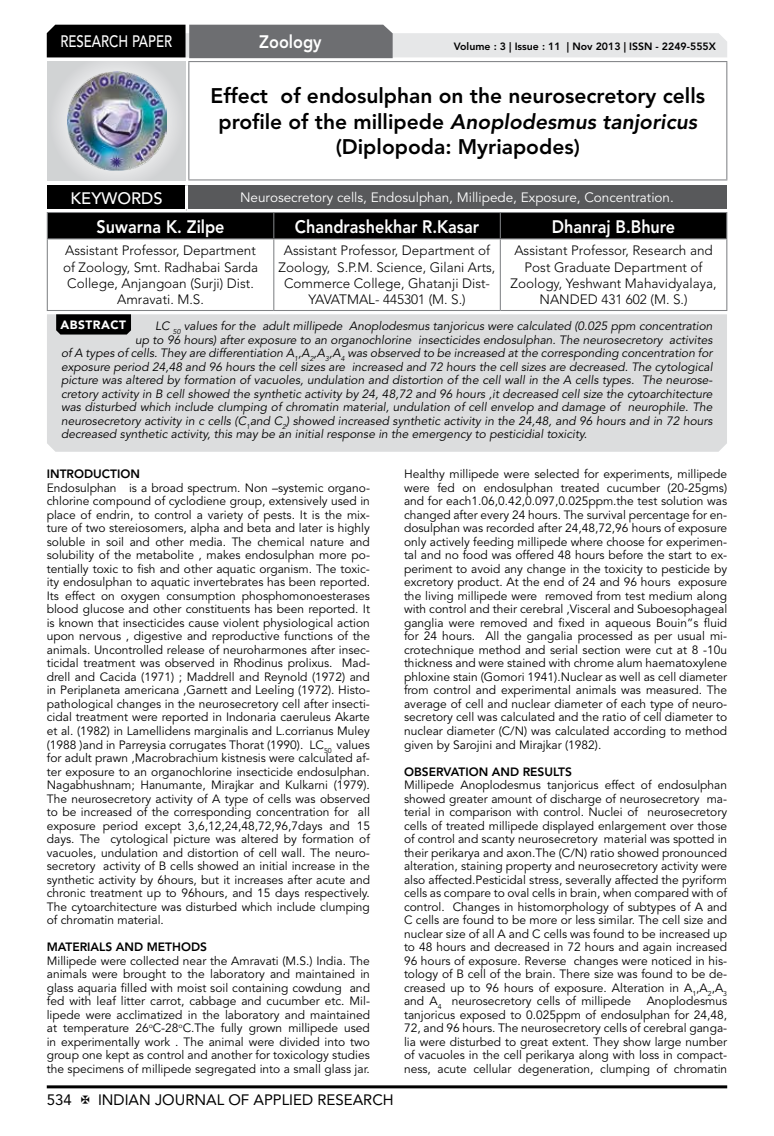
<style>
.page{position:relative;width:774px;height:1136px;background:#fff}
.page>*{position:absolute;margin:0;border:0;box-sizing:border-box;transform-origin:0 0}
.t1{font:800 21px/25.2px "Avenir LT Std";color:#000;text-align:center}
.t2{font:800 18px "Avenir LT Std";color:#fff;scale:.9 1}
.t3{font:500 16.5px "Avenir LT Std";color:#fff;scale:.8 1}
.t4{font:500 16.5px "Avenir LT Std";color:#fff}
.t5{font:15px "Avenir LT Std";color:#000}
.t6{font:300 13.5px/16.2px "Avenir LT Std";color:#000;text-align:center}
.t7{font:13.5px "Avenir LT Std";color:#fff}
.t8{font:12px/13.5px "Avenir LT Std";color:#000;text-align:justify}
.t9{font:italic 12px "Avenir LT Std";color:#000}
.t10{font:800 12px "Avenir LT Std";color:#000}
.t11{font:900 12px "Avenir LT Std";letter-spacing:.04em;color:#fff}
.t12{font:800 10.5px "Avenir LT Std";color:#000}
.s1{font-style:italic}
</style>
<div class="page">
<hr style="left:47px;top:1085px;width:680px;height:3px;background:#000">
<div style="left:48px;top:62px;width:137px;height:118px;background:linear-gradient(to right,#d9dadb,#d9dadb)"></div>
<img style="left:68px;top:71px;width:99px;height:100px">
<svg style="left:47px;top:25px;width:680px;height:33px;background:#979899"></svg>
<hr style="left:188px;top:61px;width:539px;height:1px;background:#808285">
<hr style="left:188px;top:62px;width:1px;height:117px;background:#808285">
<hr style="left:726px;top:62px;width:1px;height:117px;background:#808285">
<hr style="left:188px;top:179px;width:539px;height:1px;background:#808285">
<div style="left:47px;top:212px;width:680px;height:26px;background:#000"></div>
<hr style="left:47px;top:238px;width:227px;height:1px;background:#808285">
<hr style="left:47px;top:239px;width:1px;height:71px;background:#808285">
<hr style="left:274px;top:238px;width:226px;height:1px;background:#808285">
<hr style="left:273px;top:239px;width:1px;height:71px;background:#808285">
<hr style="left:500px;top:238px;width:227px;height:1px;background:#808285">
<hr style="left:500px;top:239px;width:1px;height:71px;background:#808285">
<hr style="left:726px;top:239px;width:1px;height:71px;background:#808285">
<hr style="left:47px;top:310px;width:227px;height:1px;background:#808285">
<hr style="left:274px;top:310px;width:226px;height:1px;background:#808285">
<hr style="left:500px;top:310px;width:227px;height:1px;background:#808285">
<div style="left:47px;top:185px;width:139px;height:25px;background:#000"></div>
<div style="left:186px;top:185px;width:541px;height:25px;background:#58595b"></div>
<hr style="left:185px;top:185px;width:3px;height:24px;background:#fff">
<hr style="left:47px;top:209px;width:139px;height:3px;background:#fff">
<hr style="left:186px;top:209px;width:541px;height:3px;background:#fff">
<div style="left:47px;top:314px;width:680px;height:137px;background:#dcddde"></div>
<svg style="left:56px;top:314px;width:75px;height:20px"></svg>
<h3 class="t3" style="left:60px;top:32px;width:139px">RESEARCH PAPER</h3>
<h2 class="t2" style="left:259px;top:31px;width:71px">Zoology</h2>
<p class="t12" style="left:454px;top:41px;width:264px">Volume : 3 | Issue : 11 | Nov 2013 | ISSN - 2249-555X</p>
<h1 class="t1" style="left:210px;top:84px;width:496px">Effect of endosulphan on the neurosecretory cells profile of the millipede <span class="s1">Anoplodesmus tanjoricus </span>(Diplopoda: Myriapodes)</h1>
<h3 class="t4" style="left:71px;top:189px;width:94px">KEYWORDS</h3>
<p class="t7" style="left:240px;top:189px;width:435px">Neurosecretory cells, Endosulphan, Millipede, Exposure, Concentration.</p>
<h2 class="t2" style="left:96px;top:215px;width:144px">Suwarna K. Zilpe</h2>
<h2 class="t2" style="left:295px;top:215px;width:206px">Chandrashekhar R.Kasar</h2>
<h2 class="t2" style="left:552px;top:215px;width:138px">Dhanraj B.Bhure</h2>
<p class="t6" style="left:63px;top:243px;width:196px">Assistant Professor, Department of Zoology, Smt. Radhabai Sarda<br>College, Anjangoan (Surji) Dist.<br>Amravati. M.S.</p>
<p class="t6" style="left:279px;top:243px;width:218px">Assistant Professor, Department of Zoology, S.P.M. Science, Gilani Arts, Commerce College, Ghatanji Dist-YAVATMAL- 445301 (M. S.)</p>
<p class="t6" style="left:511px;top:243px;width:207px">Assistant Professor, Research and<br>Post Graduate Department of<br>Zoology, Yeshwant Mahavidyalaya,<br>NANDED 431 602 (M. S.)</p>
<p class="t11" style="left:60px;top:318px;width:67px">ABSTRACT</p>
<p class="t9" style="left:155px;top:319px;width:559px">LC <sub>50</sub> values for the adult millipede Anoplodesmus tanjoricus were calculated (0.025 ppm concentration</p>
<p class="t9" style="left:135px;top:332px;width:579px">up to 96 hours) after exposure to an organochlorine insecticides endosulphan. The neurosecretory activites</p>
<p class="t9" style="left:61px;top:346px;width:653px">of A types of cells. They are differentiation A<sub>1</sub>,A<sub>2</sub>,A<sub>3</sub>,A<sub>4</sub> was observed to be increased at the corresponding concentration for</p>
<p class="t9" style="left:61px;top:359px;width:653px">exposure period 24,48 and 96 hours the cell sizes are increased and 72 hours the cell sizes are decreased. The cytological</p>
<p class="t9" style="left:61px;top:373px;width:653px">picture was altered by formation of vacuoles, undulation and distortion of the cell wall in the A cells types. The neurose-</p>
<p class="t9" style="left:61px;top:386px;width:653px">cretory activity in B cell showed the synthetic activity by 24, 48,72 and 96 hours ,it decreased cell size the cytoarchitecture</p>
<p class="t9" style="left:61px;top:400px;width:653px">was disturbed which include clumping of chromatin material, undulation of cell envelop and damage of neurophile. The</p>
<p class="t9" style="left:61px;top:413px;width:653px">neurosecretory activity in c cells (C<sub>1</sub>and C<sub>2</sub>) showed increased synthetic activity in the 24,48, and 96 hours and in 72 hours</p>
<p class="t9" style="left:61px;top:427px;width:527px">decreased synthetic activity, this may be an initial response in the emergency to pesticidial toxicity.</p>
<p class="t10" style="left:47px;top:467px;width:95px">INTRODUCTION</p>
<p class="t8" style="left:47px;top:481px;width:325px">Endosulphan is a broad spectrum. Non –systemic organo&shy;chlorine compound of cyclodiene group, extensively used in place of endrin, to control a variety of pests. It is the mix&shy;ture of two stereiosomers, alpha and beta and later is highly soluble in soil and other media. The chemical nature and solubility of the metabolite , makes endosulphan more po&shy;tentially toxic to fish and other aquatic organism. The toxic&shy;ity endosulphan to aquatic invertebrates has been reported.<br>Its effect on oxygen consumption phosphomonoesterases blood glucose and other constituents has been reported. It is known that insecticides cause violent physiological action upon nervous , digestive and reproductive functions of the animals. Uncontrolled release of neuroharmones after insec&shy;ticidal treatment was observed in Rhodinus prolixus. Mad&shy;drell and Cacida (1971) ; Maddrell and Reynold (1972) and in Periplaneta americana ,Garnett and Leeling (1972). Histo&shy;pathological changes in the neurosecretory cell after insecti&shy;cidal treatment were reported in Indonaria caeruleus Akarte et al. (1982) in Lamellidens marginalis and L.corrianus Muley (1988 )and in Parreysia corrugates Thorat (1990). LC<sub>50</sub> values for adult prawn ,Macrobrachium kistnesis were calculated af&shy;ter exposure to an organochlorine insecticide endosulphan.<br>Nagabhushnam; Hanumante, Mirajkar and Kulkarni (1979).<br>The neurosecretory activity of A type of cells was observed to be increased of the corresponding concentration for all exposure period except 3,6,12,24,48,72,96,7days and 15 days. The cytological picture was altered by formation of vacuoles, undulation and distortion of cell wall. The neuro&shy;secretory activity of B cells showed an initial increase in the synthetic activity by 6hours, but it increases after acute and chronic treatment up to 96hours, and 15 days respectively.<br>The cytoarchitecture was disturbed which include clumping of chromatin material.</p>
<p class="t10" style="left:47px;top:939px;width:162px">MATERIALS AND METHODS</p>
<p class="t8" style="left:47px;top:953px;width:325px">Millipede were collected near the Amravati (M.S.) India. The animals were brought to the laboratory and maintained in glass aquaria filled with moist soil containing cowdung and fed with leaf litter carrot, cabbage and cucumber etc. Mil&shy;lipede were acclimatized in the laboratory and maintained at temperature 26<sup>o</sup>C-28<sup>o</sup>C.The fully grown millipede used in experimentally work . The animal were divided into two group one kept as control and another for toxicology studies the specimens of millipede segregated into a small glass jar.</p>
<p class="t8" style="left:404px;top:467px;width:325px">Healthy millipede were selected for experiments, millipede were fed on endosulphan treated cucumber (20-25gms) and for each1.06,0.42,0.097,0.025ppm.the test solution was changed after every 24 hours. The survival percentage for en&shy;dosulphan was recorded after 24,48,72,96 hours of exposure only actively feeding millipede where choose for experimen&shy;tal and no food was offered 48 hours before the start to ex&shy;periment to avoid any change in the toxicity to pesticide by excretory product. At the end of 24 and 96 hours exposure the living millipede were removed from test medium along with control and their cerebral ,Visceral and Suboesophageal ganglia were removed and fixed in aqueous Bouin”s fluid for 24 hours. All the gangalia processed as per usual mi&shy;crotechnique method and serial section were cut at 8 -10u thickness and were stained with chrome alum haematoxylene phloxine stain (Gomori 1941).Nuclear as well as cell diameter from control and experimental animals was measured. The average of cell and nuclear diameter of each type of neuro&shy;secretory cell was calculated and the ratio of cell diameter to nuclear diameter (C/N) was calculated according to method given by Sarojini and Mirajkar (1982).</p>
<p class="t10" style="left:404px;top:764px;width:169px">OBSERVATION AND RESULTS</p>
<p class="t8" style="left:404px;top:778px;width:325px">Millipede Anoplodesmus tanjoricus effect of endosulphan showed greater amount of discharge of neurosecretory ma&shy;terial in comparison with control. Nuclei of neurosecretory cells of treated millipede displayed enlargement over those of control and scanty neurosecretory material was spotted in their perikarya and axon.The (C/N) ratio showed pronounced alteration, staining property and neurosecretory activity were also affected.Pesticidal stress, severally affected the pyriform cells as compare to oval cells in brain, when compared with of control. Changes in histomorphology of subtypes of A and C cells are found to be more or less similar. The cell size and nuclear size of all A and C cells was found to be increased up to 48 hours and decreased in 72 hours and again increased 96 hours of exposure. Reverse changes were noticed in his&shy;tology of B cell of the brain. There size was found to be de&shy;creased up to 96 hours of exposure. Alteration in A<sub>1</sub>,A<sub>2</sub>,A<sub>3 </sub>and A<sub>4</sub> neurosecretory cells of millipede</p>
<p class="t8" style="left:404px;top:994px;width:325px;text-indent:243px">Anoplodesmus tanjoricus exposed to 0.025ppm of endosulphan for 24,48, 72, and 96 hours. The neurosecretory cells of cerebral ganga&shy;lia were disturbed to great extent. They show large number of vacuoles in the cell perikarya along with loss in compact&shy;ness, acute cellular degeneration, clumping of chromatin</p>
<p class="t5" style="left:47px;top:1090px;width:27px">534</p>
<p class="t5" style="left:98px;top:1090px;width:297px">INDIAN JOURNAL OF APPLIED RESEARCH</p>
</div>
